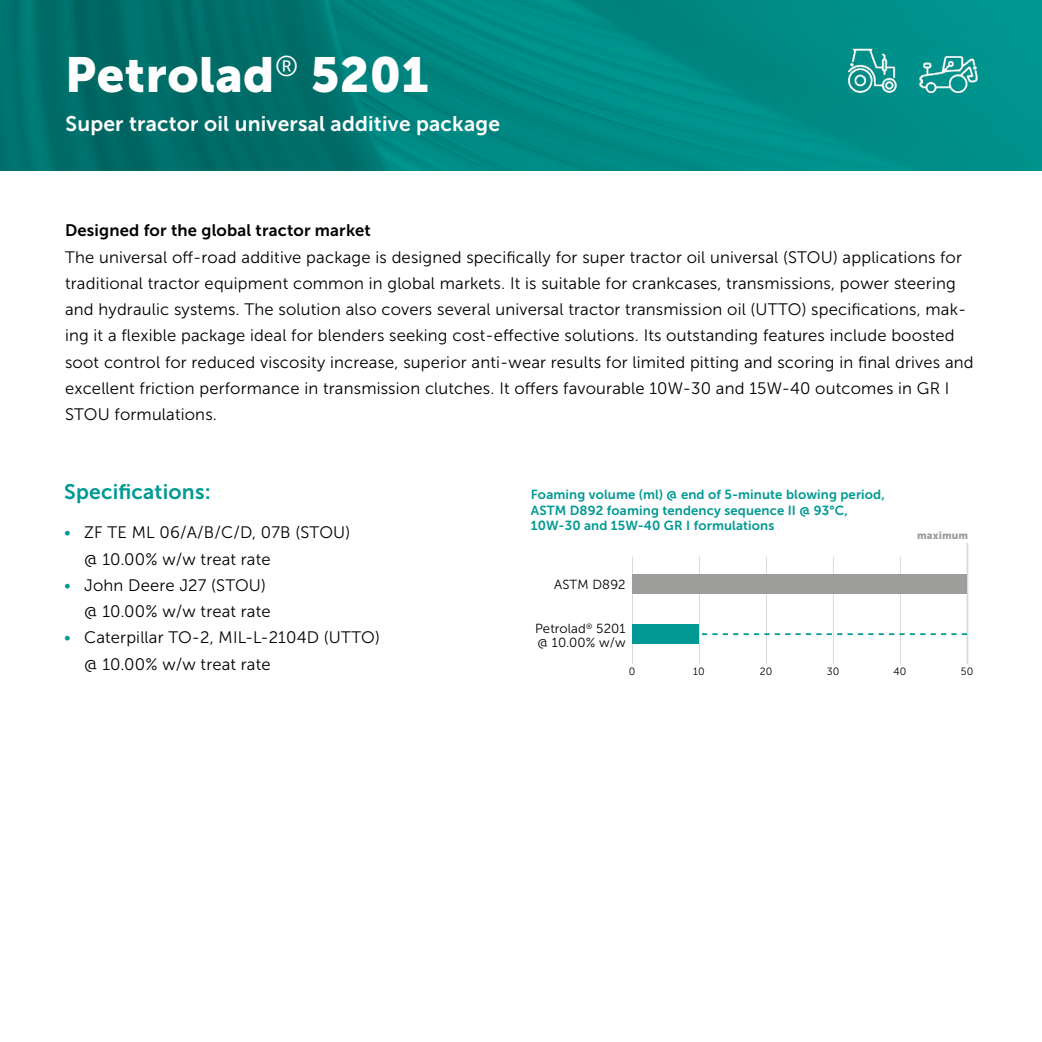
<style>
.page{position:relative;width:1042px;height:1042px;background:#fff}
.page>*{position:absolute;margin:0;border:0;box-sizing:border-box;transform-origin:0 0}
.t1{font:49px "Museo Sans 900";letter-spacing:.01em;color:#fff}
.t2{font:21px "Museo Sans 700";letter-spacing:.01em;color:#fff}
.t3{font:21px "Museo Sans 700";letter-spacing:.01em;color:#009993}
.t4{font:16.62px/26.2px "Museo Sans 300";letter-spacing:.01em;color:#000}
.t5{font:13.12px/15.8px "Museo Sans 700";letter-spacing:.01em;color:#009993}
.t6{font:13.12px/14px "Museo Sans 300";letter-spacing:.01em;color:#000}
.t7{font:10.5px "Museo Sans 300";letter-spacing:.01em;color:#000}
.t8{font:10.5px "Museo Sans 900";letter-spacing:.01em;color:#9d9d9c}
.s1{font-family:"Museo Sans 700"}
.s2{color:#009993}
</style>
<div class="page">
<img style="left:0;top:0;width:1042px;height:171px">
<hr style="left:632px;top:556px;width:1px;height:108px;background:#dadada">
<hr style="left:699px;top:556px;width:1px;height:108px;background:#dadada">
<hr style="left:766px;top:556px;width:1px;height:108px;background:#dadada">
<hr style="left:833px;top:556px;width:1px;height:108px;background:#dadada">
<hr style="left:900px;top:556px;width:1px;height:108px;background:#dadada">
<hr style="left:966px;top:543px;width:2px;height:121px;background:#dadada">
<div style="left:632px;top:574px;width:335px;height:20px;background:#9d9d9c"></div>
<div style="left:632px;top:624px;width:67px;height:20px;background:#009993"></div>
<svg style="left:702px;top:633px;width:265px;height:2px"></svg>
<img style="left:845px;top:43px;width:54px;height:53px">
<img style="left:918px;top:49px;width:61px;height:46px">
<p class="t1" style="left:65px;top:47px;width:365px">Petrolad<sup>®</sup> 5201</p>
<p class="t2" style="left:66px;top:112px;width:436px">Super tractor oil universal additive package</p>
<p class="t4" style="left:65px;top:218px;width:910px"><span class="s1">Designed for the global tractor market<br></span>The universal off-road additive package is designed specifically for super tractor oil universal (STOU) applications for traditional tractor equipment common in global markets. It is suitable for crankcases, transmissions, power steering and hydraulic systems. The solution also covers several universal tractor transmission oil (UTTO) specifications, mak&shy;ing it a flexible package ideal for blenders seeking cost-effective solutions. Its outstanding features include boosted soot control for reduced viscosity increase, superior anti-wear results for limited pitting and scoring in final drives and excellent friction performance in transmission clutches. It offers favourable 10W-30 and 15W-40 outcomes in GR I STOU formulations.</p>
<p class="t3" style="left:64px;top:480px;width:148px">Specifications:</p>
<p class="t4" style="left:84px;top:519px;width:268px;text-indent:-20px"><span class="s2">•</span> ZF TE ML 06/A/B/C/D, 07B (STOU) @ 10.00% w/w treat rate</p>
<p class="t4" style="left:64px;top:572px;width:208px;text-align:right"><span class="s2">•</span> John Deere J27 (STOU) @ 10.00% w/w treat rate</p>
<p class="t4" style="left:84px;top:624px;width:297px;text-indent:-20px"><span class="s2">•</span> Caterpillar TO-2, MIL-L-2104D (UTTO) @ 10.00% w/w treat rate</p>
<p class="t5" style="left:531px;top:486px;width:355px">Foaming volume (ml) @ end of 5-minute blowing period,<br>ASTM D892 foaming tendency sequence II @ 93°C,<br>10W-30 and 15W-40 GR I formulations</p>
<p class="t6" style="left:554px;top:578px;width:73px">ASTM D892</p>
<p class="t6" style="left:535px;top:621px;width:92px">Petrolad<sup>®</sup> 5201 @ 10.00% w/w</p>
<p class="t8" style="left:917px;top:529px;width:53px">maximum</p>
<p class="t7" style="left:629px;top:665px;width:8px">0</p>
<p class="t7" style="left:693px;top:665px;width:13px">10</p>
<p class="t7" style="left:760px;top:665px;width:14px">20</p>
<p class="t7" style="left:827px;top:665px;width:14px">30</p>
<p class="t7" style="left:893px;top:665px;width:14px">40</p>
<p class="t7" style="left:960px;top:665px;width:14px">50</p>
</div>
